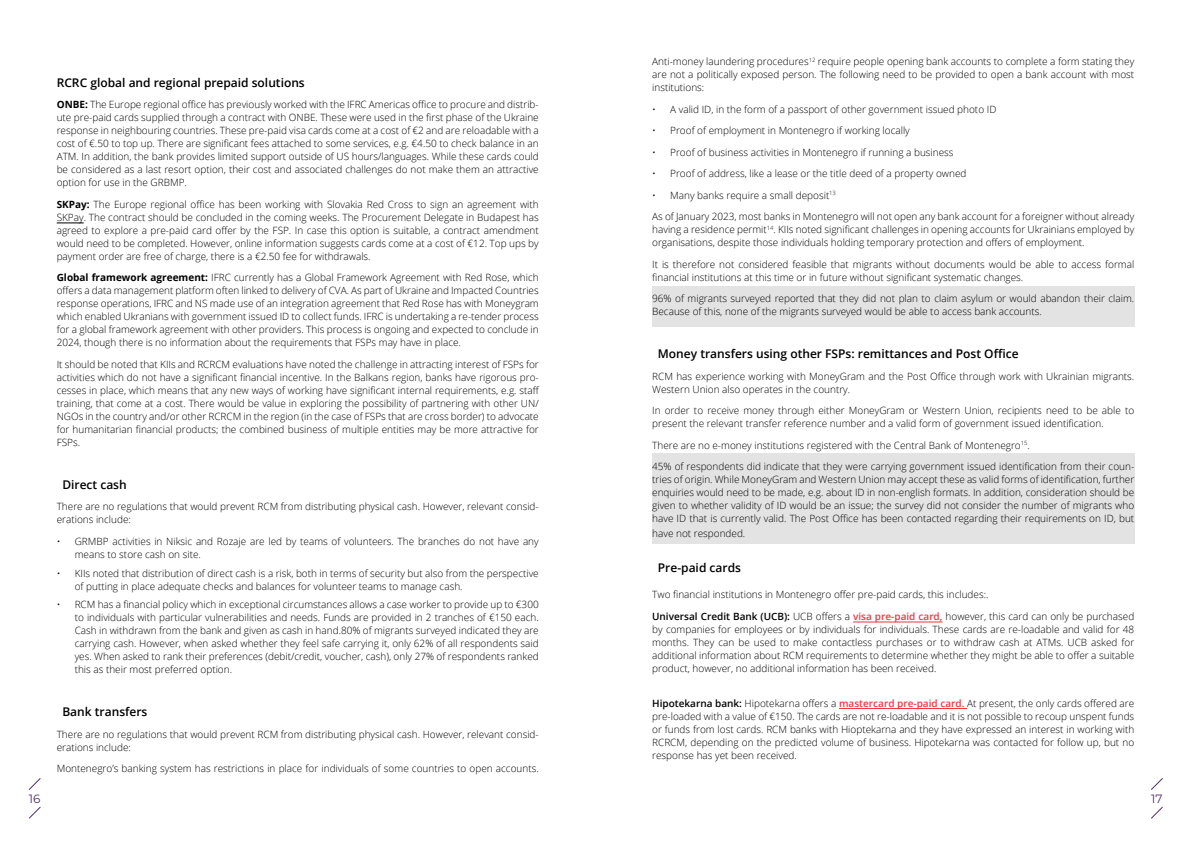
<style>
.page{position:relative;width:1191px;height:842px;background:#fff}
.page>*{position:absolute;margin:0;border:0;box-sizing:border-box;transform-origin:0 0}
.t1{font:600 12px "Open Sans";color:#000}
.t2{font:12px "Montserrat";color:#502d6d}
.t3{font:300 10px/13px "Open Sans";color:#000}
.s1{font-weight:700}
.s2{font-weight:600}
.s3{font-weight:600;color:#f33540}
</style>
<div class="page">
<div style="left:652px;top:286px;width:482px;height:41px;background:#e3e3e3"></div>
<div style="left:652px;top:454px;width:482px;height:90px;background:#e3e3e3"></div>
<svg style="left:57px;top:223px;width:27px;height:1px"></svg>
<hr style="left:853px;top:622px;width:89px;height:1px;background:#f33540">
<hr style="left:839px;top:708px;width:128px;height:1px;background:#f33540">
<svg style="left:28px;top:778px;width:13px;height:12px"></svg>
<svg style="left:29px;top:806px;width:12px;height:13px"></svg>
<svg style="left:1151px;top:778px;width:12px;height:12px"></svg>
<svg style="left:1151px;top:806px;width:12px;height:13px"></svg>
<p class="t1" style="left:57px;top:74px;width:250px">RCRC global and regional prepaid solutions</p>
<p class="t3" style="left:57px;top:98px;width:483px;text-align:justify"><span class="s1">ONBE:</span> The Europe regional office has previously worked with the IFRC Americas office to procure and distrib&shy;ute pre-paid cards supplied through a contract with ONBE. These were used in the first phase of the Ukraine response in neighbouring countries. These pre-paid visa cards come at a cost of €2 and are reloadable with a cost of €.50 to top up. There are significant fees attached to some services, e.g. €4.50 to check balance in an ATM. In addition, the bank provides limited support outside of US hours/languages. While these cards could be considered as a last resort option, their cost and associated challenges do not make them an attractive option for use in the GRBMP.</p>
<p class="t3" style="left:57px;top:197px;width:483px;text-align:justify"><span class="s1">SKPay:</span> The Europe regional office has been working with Slovakia Red Cross to sign an agreement with SKPay. The contract should be concluded in the coming weeks. The Procurement Delegate in Budapest has agreed to explore a pre-paid card offer by the FSP. In case this option is suitable, a contract amendment would need to be completed. However, online information suggests cards come at a cost of €12. Top ups by payment order are free of charge, there is a €2.50 fee for withdrawals.</p>
<p class="t3" style="left:57px;top:271px;width:483px;text-align:justify"><span class="s1">Global framework agreement:</span> IFRC currently has a Global Framework Agreement with Red Rose, which offers a data management platform often linked to delivery of CVA. As part of Ukraine and Impacted Countries response operations, IFRC and NS made use of an integration agreement that Red Rose has with Moneygram which enabled Ukranians with government issued ID to collect funds. IFRC is undertaking a re-tender process for a global framework agreement with other providers. This process is ongoing and expected to conclude in 2024, though there is no information about the requirements that FSPs may have in place.</p>
<p class="t3" style="left:57px;top:357px;width:484px;text-align:justify">It should be noted that KIIs and RCRCM evaluations have noted the challenge in attracting interest of FSPs for activities which do not have a significant financial incentive. In the Balkans region, banks have rigorous pro&shy;cesses in place, which means that any new ways of working have significant internal requirements, e.g. staff training, that come at a cost. There would be value in exploring the possibility of partnering with other UN/ NGOs in the country and/or other RCRCM in the region (in the case of FSPs that are cross border) to advocate for humanitarian financial products; the combined business of multiple entities may be more attractive for FSPs.</p>
<p class="t1" style="left:62px;top:476px;width:66px">Direct cash</p>
<p class="t3" style="left:57px;top:500px;width:483px">There are no regulations that would prevent RCM from distributing physical cash. However, relevant consid&shy;erations include:</p>
<p class="t3" style="left:75px;top:535px;width:465px;text-indent:-18px">• GRMBP activities in Niksic and Rozaje are led by teams of volunteers. The branches do not have any means to store cash on site.</p>
<p class="t3" style="left:75px;top:566px;width:465px;text-indent:-18px">• KIIs noted that distribution of direct cash is a risk, both in terms of security but also from the perspective of putting in place adequate checks and balances for volunteer teams to manage cash.</p>
<p class="t3" style="left:75px;top:598px;width:465px;text-align:justify;text-indent:-18px">• RCM has a financial policy which in exceptional circumstances allows a case worker to provide up to €300 to individuals with particular vulnerabilities and needs. Funds are provided in 2 tranches of €150 each.<br>Cash in withdrawn from the bank and given as cash in hand.80% of migrants surveyed indicated they are carrying cash. However, when asked whether they feel safe carrying it, only 62% of all respondents said yes. When asked to rank their preferences (debit/credit, voucher, cash), only 27% of respondents ranked this as their most preferred option.</p>
<p class="t1" style="left:62px;top:704px;width:87px">Bank transfers</p>
<p class="t3" style="left:57px;top:727px;width:483px">There are no regulations that would prevent RCM from distributing physical cash. However, relevant consid&shy;erations include:</p>
<p class="t3" style="left:57px;top:762px;width:483px">Montenegro’s banking system has restrictions in place for individuals of some countries to open accounts.</p>
<p class="t3" style="left:652px;top:55px;width:483px;text-align:justify">Anti-money laundering procedures<sup>12</sup> require people opening bank accounts to complete a form stating they are not a politically exposed person. The following need to be provided to open a bank account with most institutions:</p>
<p class="t3" style="left:652px;top:102px;width:346px">• A valid ID, in the form of a passport of other government issued photo ID</p>
<p class="t3" style="left:652px;top:124px;width:259px">• Proof of employment in Montenegro if working locally</p>
<p class="t3" style="left:652px;top:145px;width:303px">• Proof of business activities in Montenegro if running a business</p>
<p class="t3" style="left:652px;top:167px;width:316px">• Proof of address, like a lease or the title deed of a property owned</p>
<p class="t3" style="left:652px;top:184px;width:483px;line-height:21.5px">• Many banks require a small deposit<sup>13<br></sup>As of January 2023, most banks in Montenegro will not open any bank account for a foreigner without already</p>
<p class="t3" style="left:652px;top:223px;width:483px">having a residence permit<sup>14</sup>. KIIs noted significant challenges in opening accounts for Ukrainians employed by organisations, despite those individuals holding temporary protection and offers of employment.</p>
<p class="t3" style="left:652px;top:257px;width:483px">It is therefore not considered feasible that migrants without documents would be able to access formal financial institutions at this time or in future without significant systematic changes.</p>
<p class="t3" style="left:652px;top:292px;width:483px">96% of migrants surveyed reported that they did not plan to claim asylum or would abandon their claim.<br>Because of this, none of the migrants surveyed would be able to access bank accounts.</p>
<p class="t1" style="left:658px;top:346px;width:362px">Money transfers using other FSPs: remittances and Post Office</p>
<p class="t3" style="left:652px;top:369px;width:483px">RCM has experience working with MoneyGram and the Post Office through work with Ukrainian migrants.<br>Western Union also operates in the country.</p>
<p class="t3" style="left:652px;top:404px;width:483px">In order to receive money through either MoneyGram or Western Union, recipients need to be able to present the relevant transfer reference number and a valid form of government issued identification.</p>
<p class="t3" style="left:652px;top:434px;width:483px;line-height:21.5px">There are no e-money institutions registered with the Central Bank of Montenegro<sup>15</sup>.<br>45% of respondents did indicate that they were carrying government issued identification from their coun-</p>
<p class="t3" style="left:652px;top:473px;width:483px;text-align:justify">tries of origin. While MoneyGram and Western Union may accept these as valid forms of identification, further enquiries would need to be made, e.g. about ID in non-english formats. In addition, consideration should be given to whether validity of ID would be an issue; the survey did not consider the number of migrants who have ID that is currently valid. The Post Office has been contacted regarding their requirements on ID, but</p>
<p class="t3" style="left:652px;top:526px;width:95px">have not responded.</p>
<p class="t1" style="left:658px;top:560px;width:85px">Pre-paid cards</p>
<p class="t3" style="left:652px;top:584px;width:483px;line-height:21.5px">Two financial institutions in Montenegro offer pre-paid cards, this includes:.<br><span class="s2">Universal Credit Bank (UCB):</span> UCB offers a <span class="s3">visa pre-paid card,</span> however, this card can only be purchased</p>
<p class="t3" style="left:652px;top:623px;width:483px;text-align:justify">by companies for employees or by individuals for individuals. These cards are re-loadable and valid for 48 months. They can be used to make contactless purchases or to withdraw cash at ATMs. UCB asked for additional information about RCM requirements to determine whether they might be able to offer a suitable product, however, no additional information has been received.</p>
<p class="t3" style="left:652px;top:696px;width:483px;text-align:justify"><span class="s2">Hipotekarna bank:</span> Hipotekarna offers a <span class="s3">mastercard pre-paid card.</span> At present, the only cards offered are pre-loaded with a value of €150. The cards are not re-loadable and it is not possible to recoup unspent funds or funds from lost cards. RCM banks with Hioptekarna and they have expressed an interest in working with RCRCM, depending on the predicted volume of business. Hipotekarna was contacted for follow up, but no response has yet been received.</p>
<p class="t2" style="left:29px;top:791px;width:13px">16</p>
<p class="t2" style="left:1151px;top:791px;width:13px">17</p>
</div>
